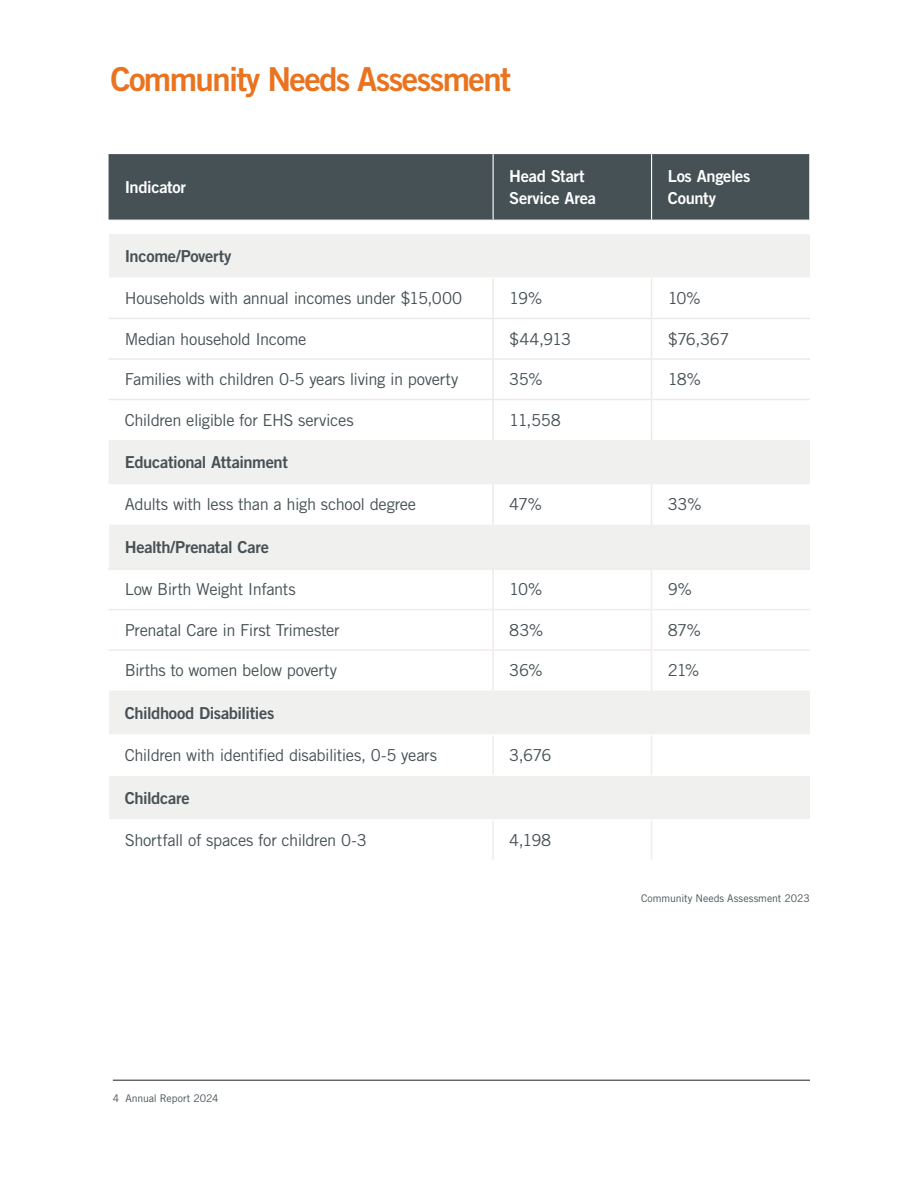
<style>
.page{position:relative;width:918px;height:1188px;background:#fff}
.page>*{position:absolute;margin:0;border:0;box-sizing:border-box;transform-origin:0 0}
.h2_subhead_orange{font:33px "Trade Gothic LT Std Bd 2";letter-spacing:-.05em;color:#e9731e}
.p_table_body{font:16.5px "Trade Gothic LT Std";letter-spacing:-.025em;color:#465155}
.p_body{font:16.5px "Trade Gothic LT Std";letter-spacing:-.025em;color:#465155}
.p_table_subhead_bold{font:16.5px "Trade Gothic LT Std Bd 2";letter-spacing:-.02em;color:#465155}
.p_body-2{font:16.5px/21.8px "Trade Gothic LT Std Bd 2";letter-spacing:-.02em;color:#fff}
.p_footnote{font:10.5px "Trade Gothic LT Std";letter-spacing:-.005em;color:#465155}
</style>
<div class="page">
<hr style="left:113px;top:1080px;width:697px;height:1px;background:#231f20">
<div style="left:109px;top:154px;width:700px;height:66px;background:#465155"></div>
<svg style="left:109px;top:234px;width:701px;height:585px"></svg>
<hr style="left:493px;top:154px;width:1px;height:66px;background:#fff">
<hr style="left:651px;top:154px;width:1px;height:66px;background:#fff">
<hr style="left:108px;top:277px;width:385px;height:2px;background:#fff">
<hr style="left:493px;top:277px;width:159px;height:2px;background:#fff">
<hr style="left:652px;top:277px;width:158px;height:2px;background:#fff">
<hr style="left:108px;top:734px;width:385px;height:1px;background:#fff">
<hr style="left:493px;top:734px;width:159px;height:1px;background:#fff">
<hr style="left:652px;top:734px;width:159px;height:1px;background:#fff">
<hr style="left:809px;top:735px;width:2px;height:40px;background:#fff">
<hr style="left:492px;top:279px;width:2px;height:39px;background:#ebeae8">
<hr style="left:651px;top:279px;width:1px;height:39px;background:#ebeae8">
<hr style="left:109px;top:318px;width:384px;height:1px;background:#ebeae8">
<hr style="left:493px;top:318px;width:159px;height:1px;background:#ebeae8">
<hr style="left:492px;top:319px;width:2px;height:39px;background:#ebeae8">
<hr style="left:652px;top:318px;width:158px;height:1px;background:#ebeae8">
<hr style="left:651px;top:319px;width:1px;height:39px;background:#ebeae8">
<hr style="left:109px;top:358px;width:384px;height:2px;background:#ebeae8">
<hr style="left:493px;top:358px;width:159px;height:2px;background:#ebeae8">
<hr style="left:492px;top:360px;width:2px;height:39px;background:#ebeae8">
<hr style="left:652px;top:358px;width:158px;height:2px;background:#ebeae8">
<hr style="left:651px;top:360px;width:1px;height:39px;background:#ebeae8">
<hr style="left:109px;top:399px;width:384px;height:1px;background:#ebeae8">
<hr style="left:493px;top:399px;width:159px;height:1px;background:#ebeae8">
<hr style="left:492px;top:400px;width:2px;height:40px;background:#ebeae8">
<hr style="left:652px;top:399px;width:158px;height:1px;background:#ebeae8">
<hr style="left:651px;top:400px;width:1px;height:40px;background:#ebeae8">
<hr style="left:108px;top:569px;width:385px;height:1px;background:#ebeae8">
<hr style="left:493px;top:569px;width:159px;height:1px;background:#ebeae8">
<hr style="left:652px;top:569px;width:158px;height:1px;background:#ebeae8">
<hr style="left:492px;top:570px;width:2px;height:39px;background:#f1ebea">
<hr style="left:651px;top:570px;width:1px;height:39px;background:#f1ebea">
<hr style="left:109px;top:609px;width:384px;height:1px;background:#f1ebea">
<hr style="left:493px;top:609px;width:159px;height:1px;background:#f1ebea">
<hr style="left:492px;top:610px;width:2px;height:39px;background:#f1ebea">
<hr style="left:652px;top:609px;width:158px;height:1px;background:#f1ebea">
<hr style="left:651px;top:610px;width:1px;height:39px;background:#f1ebea">
<hr style="left:109px;top:649px;width:384px;height:2px;background:#f1ebea">
<hr style="left:493px;top:649px;width:159px;height:2px;background:#f1ebea">
<hr style="left:492px;top:651px;width:2px;height:40px;background:#f1ebea">
<hr style="left:652px;top:649px;width:158px;height:2px;background:#f1ebea">
<hr style="left:651px;top:651px;width:1px;height:40px;background:#f1ebea">
<hr style="left:492px;top:484px;width:2px;height:41px;background:#ebeae8">
<hr style="left:651px;top:484px;width:1px;height:41px;background:#ebeae8">
<hr style="left:492px;top:735px;width:2px;height:40px;background:#f1ebea">
<hr style="left:651px;top:735px;width:1px;height:40px;background:#f1ebea">
<hr style="left:492px;top:820px;width:2px;height:40px;background:#f1ebea">
<hr style="left:651px;top:820px;width:1px;height:40px;background:#f1ebea">
<hr style="left:108px;top:775px;width:385px;height:1px;background:#fff">
<hr style="left:493px;top:775px;width:159px;height:1px;background:#fff">
<hr style="left:652px;top:775px;width:159px;height:1px;background:#fff">
<p class="h2_subhead_orange" style="left:111px;top:59px;width:402px">Community Needs Assessment</p>
<p class="p_body-2" style="left:125px;top:176px;width:63px">Indicator</p>
<p class="p_body-2" style="left:509px;top:165px;width:88px">Head Start<br>Service Area</p>
<p class="p_body-2" style="left:668px;top:165px;width:84px">Los Angeles<br>County</p>
<p class="p_table_subhead_bold" style="left:125px;top:246px;width:108px">Income/Poverty</p>
<p class="p_table_body" style="left:125px;top:288px;width:339px">Households with annual incomes under $15,000</p>
<p class="p_table_body" style="left:509px;top:288px;width:35px">19%</p>
<p class="p_table_body" style="left:668px;top:288px;width:35px">10%</p>
<p class="p_table_body" style="left:125px;top:329px;width:183px">Median household Income</p>
<p class="p_table_body" style="left:509px;top:329px;width:63px">$44,913</p>
<p class="p_table_body" style="left:668px;top:329px;width:63px">$76,367</p>
<p class="p_table_body" style="left:125px;top:369px;width:335px">Families with children 0-5 years living in poverty</p>
<p class="p_table_body" style="left:509px;top:369px;width:35px">35%</p>
<p class="p_table_body" style="left:668px;top:369px;width:35px">18%</p>
<p class="p_table_body" style="left:125px;top:410px;width:230px">Children eligible for EHS services</p>
<p class="p_table_body" style="left:509px;top:410px;width:53px">11,558</p>
<p class="p_table_subhead_bold" style="left:125px;top:452px;width:165px">Educational Attainment</p>
<p class="p_table_body" style="left:125px;top:495px;width:293px">Adults with less than a high school degree</p>
<p class="p_table_body" style="left:509px;top:495px;width:34px">47%</p>
<p class="p_table_body" style="left:668px;top:495px;width:36px">33%</p>
<p class="p_table_subhead_bold" style="left:125px;top:537px;width:146px">Health/Prenatal Care</p>
<p class="p_body" style="left:125px;top:579px;width:172px">Low Birth Weight Infants</p>
<p class="p_body" style="left:509px;top:579px;width:35px">10%</p>
<p class="p_body" style="left:668px;top:579px;width:26px">9%</p>
<p class="p_body" style="left:125px;top:620px;width:216px">Prenatal Care in First Trimester</p>
<p class="p_body" style="left:509px;top:620px;width:36px">83%</p>
<p class="p_body" style="left:668px;top:620px;width:35px">87%</p>
<p class="p_body" style="left:125px;top:660px;width:214px">Births to women below poverty</p>
<p class="p_body" style="left:509px;top:660px;width:35px">36%</p>
<p class="p_body" style="left:668px;top:660px;width:33px">21%</p>
<p class="p_table_subhead_bold" style="left:125px;top:703px;width:151px">Childhood Disabilities</p>
<p class="p_body" style="left:125px;top:745px;width:314px">Children with identified disabilities, 0-5 years</p>
<p class="p_body" style="left:509px;top:745px;width:44px">3,676</p>
<p class="p_table_subhead_bold" style="left:125px;top:787px;width:66px">Childcare</p>
<p class="p_body" style="left:125px;top:830px;width:244px">Shortfall of spaces for children 0-3</p>
<p class="p_body" style="left:509px;top:830px;width:43px">4,198</p>
<p class="p_footnote" style="left:113px;top:1092px;width:107px">4 Annual Report 2024</p>
<p class="p_footnote" style="left:641px;top:892px;width:170px">Community Needs Assessment 2023</p>
</div>
